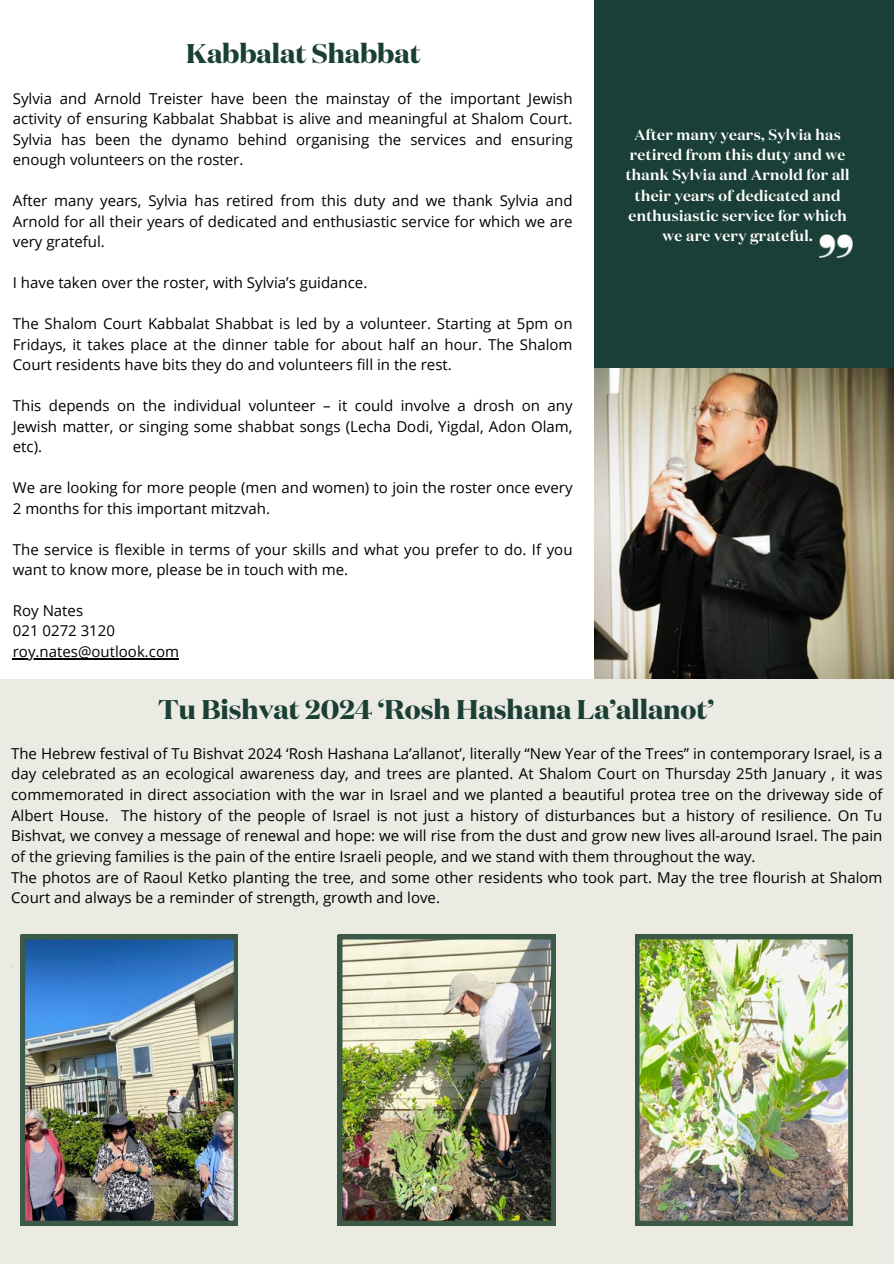
<style>
.page{position:relative;width:894px;height:1264px;background:#fff}
.page>*{position:absolute;margin:0;border:0;box-sizing:border-box;transform-origin:0 0}
.t1{font:700 27px "Domaine Disp";color:#1a3f36}
.t2{font:15px/20.5px "Open Sans";color:#000;text-align:justify}
.t3{font:600 15px/20.2px "Domaine Disp";letter-spacing:.025em;color:#fff;text-align:center}
.t4{font:4.8px "Open Sans";color:#000}
</style>
<div class="page">
<div style="left:594px;top:0;width:299px;height:631px;background:#1a3f36"></div>
<div style="left:0;top:679px;width:893px;height:584px;background:#ecebe3"></div>
<img style="left:594px;top:368px;width:299px;height:310px">
<img style="left:819px;top:235px;width:33px;height:22px">
<hr style="left:13px;top:658px;width:166px;height:1px;background:#000">
<img style="left:21px;top:935px;width:217px;height:290px">
<img style="left:338px;top:935px;width:217px;height:290px">
<img style="left:635px;top:935px;width:217px;height:290px">
<h1 class="t1" style="left:186px;top:36px;width:236px">Kabbalat Shabbat</h1>
<p class="t2" style="left:13px;top:87px;width:561px">Sylvia and Arnold Treister have been the mainstay of the important Jewish activity of ensuring Kabbalat Shabbat is alive and meaningful at Shalom Court.<br>Sylvia has been the dynamo behind organising the services and ensuring enough volunteers on the roster.</p>
<p class="t2" style="left:13px;top:190px;width:561px">After many years, Sylvia has retired from this duty and we thank Sylvia and Arnold for all their years of dedicated and enthusiastic service for which we are very grateful.</p>
<p class="t2" style="left:13px;top:272px;width:356px">I have taken over the roster, with Sylvia’s guidance.</p>
<p class="t2" style="left:13px;top:313px;width:561px">The Shalom Court Kabbalat Shabbat is led by a volunteer. Starting at 5pm on Fridays, it takes place at the dinner table for about half an hour. The Shalom Court residents have bits they do and volunteers fill in the rest.</p>
<p class="t2" style="left:13px;top:395px;width:561px">This depends on the individual volunteer – it could involve a drosh on any Jewish matter, or singing some shabbat songs (Lecha Dodi, Yigdal, Adon Olam, etc).</p>
<p class="t2" style="left:13px;top:477px;width:561px">We are looking for more people (men and women) to join the roster once every<br>2 months for this important mitzvah.</p>
<p class="t2" style="left:13px;top:538px;width:561px">The service is flexible in terms of your skills and what you prefer to do. If you want to know more, please be in touch with me.</p>
<p class="t2" style="left:13px;top:600px;width:168px;text-align:left">Roy Nates<br>021 0272 3120 roy.nates@outlook.com</p>
<p class="t3" style="left:625px;top:124px;width:225px">After many years, Sylvia has retired from this duty and we thank Sylvia and Arnold for all their years of dedicated and enthusiastic service for which we are very grateful.</p>
<h1 class="t1" style="left:158px;top:691px;width:557px">Tu Bishvat 2024 ‘Rosh Hashana La’allanot’</h1>
<p class="t2" style="left:11px;top:742px;width:872px;text-align:left">The Hebrew festival of Tu Bishvat 2024 ‘Rosh Hashana La’allanot’, literally “New Year of the Trees” in contemporary Israel, is a day celebrated as an ecological awareness day, and trees are planted. At Shalom Court on Thursday 25th January , it was commemorated in direct association with the war in Israel and we planted a beautiful protea tree on the driveway side of Albert House. The history of the people of Israel is not just a history of disturbances but a history of resilience. On Tu Bishvat, we convey a message of renewal and hope: we will rise from the dust and grow new lives all-around Israel. The pain of the grieving families is the pain of the entire Israeli people, and we stand with them throughout the way.<br>The photos are of Raoul Ketko planting the tree, and some other residents who took part. May the tree flourish at Shalom Court and always be a reminder of strength, growth and love.</p>
<p class="t4" style="left:11px;top:962px;width:3px">.</p>
</div>
